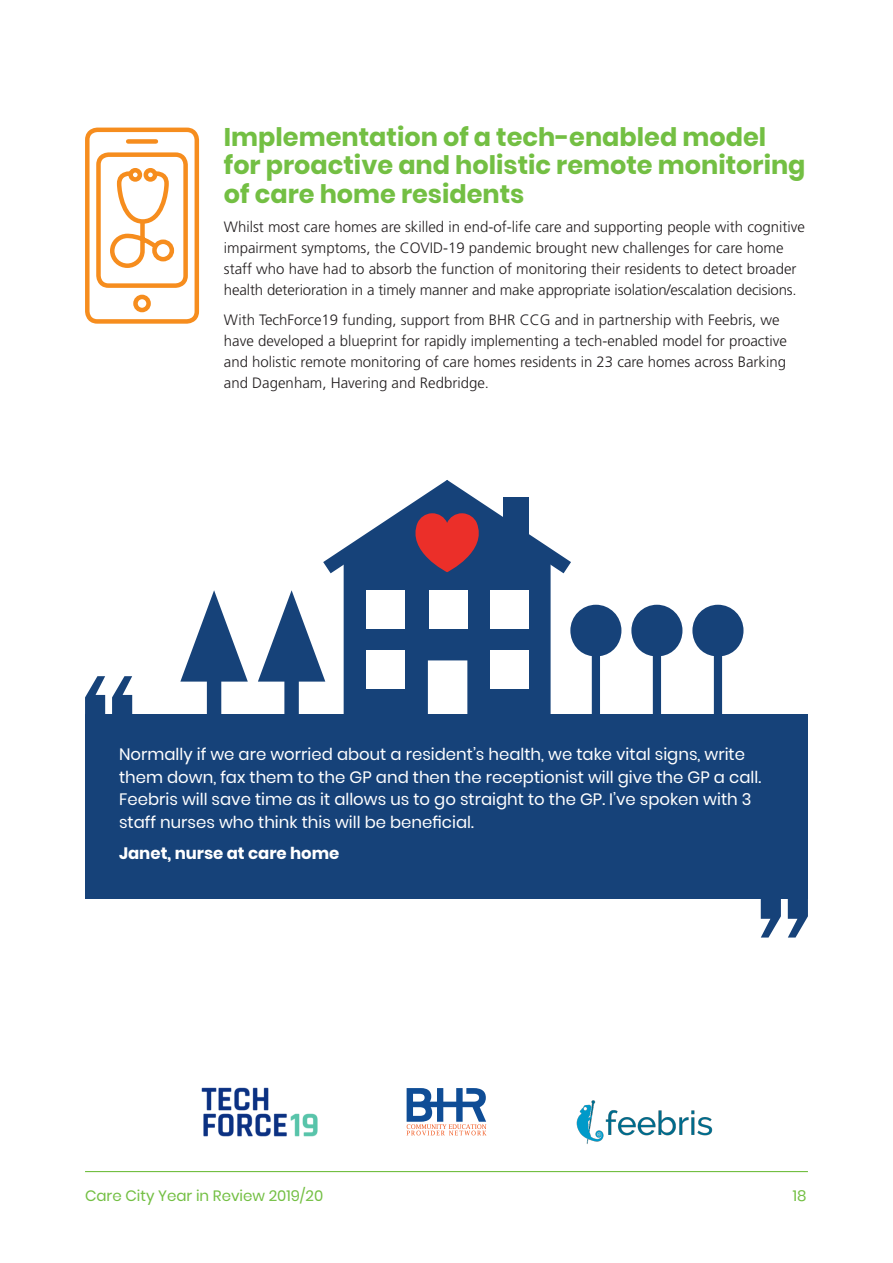
<style>
.page{position:relative;width:893px;height:1263px;background:#fff}
.page>*{position:absolute;margin:0;border:0;box-sizing:border-box;transform-origin:0 0}
.t1{font:700 25.5px/28.5px "Poppins";color:#73bf43}
.t2{font:16.5px/22.5px "Poppins";color:#fff}
.t3{font:700 16.5px "Poppins";color:#fff}
.t4{font:300 15px/21px "Frutiger";color:#231f20}
.t5{font:15px "Poppins";color:#73bf43}
</style>
<div class="page">
<hr style="left:85px;top:1171px;width:723px;height:1px;background:#73bf43">
<div style="left:85px;top:715px;width:723px;height:184px;background:#164279"></div>
<svg style="left:85px;top:676px;width:47px;height:39px"></svg>
<svg style="left:761px;top:899px;width:47px;height:38px"></svg>
<img style="left:576px;top:1100px;width:137px;height:44px">
<img style="left:201px;top:1087px;width:117px;height:50px">
<svg style="left:407px;top:1088px;width:79px;height:47px"></svg>
<div style="left:152px;top:240px;width:22px;height:21px;border:4px solid #f68d1e;border-radius:50%"></div>
<svg style="left:110px;top:168px;width:61px;height:100px"></svg>
<div style="left:85px;top:128px;width:114px;height:196px;border:4px solid #f68d1e;border-radius:10px"></div>
<div style="left:96px;top:152px;width:92px;height:136px;border:4px solid #f68d1e;border-radius:10px"></div>
<div style="left:128px;top:139px;width:28px;height:5px;background:#f68d1e"></div>
<div style="left:133px;top:295px;width:18px;height:17px;border:4px solid #f68d1e;border-radius:50%"></div>
<svg style="left:180px;top:590px;width:68px;height:125px"></svg>
<svg style="left:258px;top:480px;width:363px;height:235px"></svg>
<svg style="left:631px;top:605px;width:51px;height:110px"></svg>
<svg style="left:692px;top:605px;width:51px;height:110px"></svg>
<h1 class="t1" style="left:224px;top:123px;width:583px">Implementation of a tech-enabled model for proactive and holistic remote monitoring of care home residents</h1>
<p class="t4" style="left:224px;top:216px;width:582px">Whilst most care homes are skilled in end-of-life care and supporting people with cognitive impairment symptoms, the COVID-19 pandemic brought new challenges for care home staff who have had to absorb the function of monitoring their residents to detect broader health deterioration in a timely manner and make appropriate isolation/escalation decisions.</p>
<p class="t4" style="left:224px;top:309px;width:565px">With TechForce19 funding, support from BHR CCG and in partnership with Feebris, we have developed a blueprint for rapidly implementing a tech-enabled model for proactive and holistic remote monitoring of care homes residents in 23 care homes across Barking and Dagenham, Havering and Redbridge.</p>
<p class="t2" style="left:119px;top:743px;width:644px">Normally if we are worried about a resident’s health, we take vital signs, write them down, fax them to the GP and then the receptionist will give the GP a call.<br>Feebris will save time as it allows us to go straight to the GP. I’ve spoken with 3 staff nurses who think this will be beneficial.</p>
<p class="t3" style="left:119px;top:844px;width:222px">Janet, nurse at care home</p>
<p class="t5" style="left:85px;top:1187px;width:240px">Care City Year in Review 2019/20</p>
<p class="t5" style="left:793px;top:1187px;width:15px">18</p>
</div>
